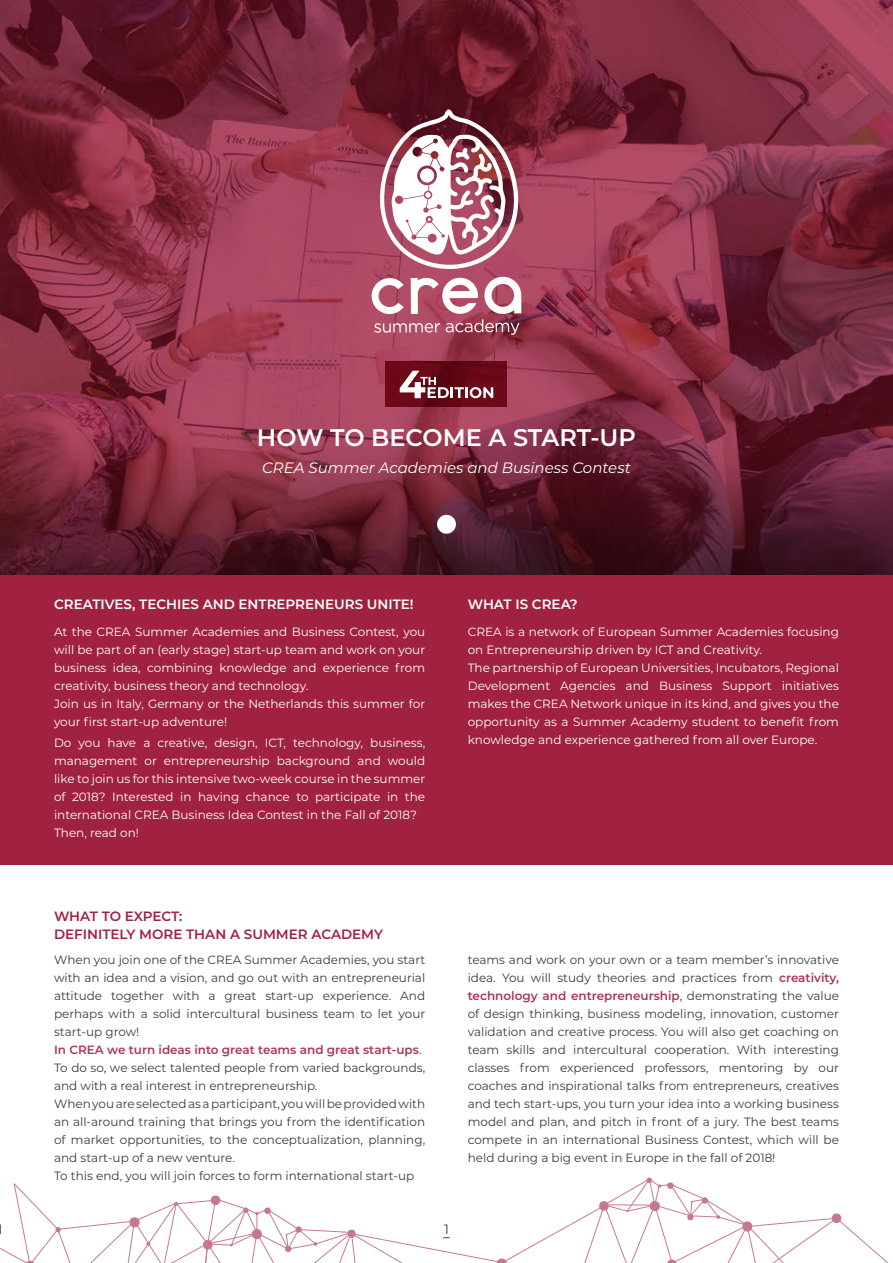
<style>
.page{position:relative;width:893px;height:1263px;background:#fff}
.page>*{position:absolute;margin:0;border:0;box-sizing:border-box;transform-origin:0 0}
.t1{font:600 24px "Montserrat";letter-spacing:-.005em;color:#fff}
.t2{font:italic 15px "Montserrat";color:#fff}
.t3{font:600 13.5px "Montserrat";color:#fff}
.t4{font:600 13.5px/18px "Montserrat";color:#a02140}
.t5{font:13.5px "Montserrat";color:#3c3c3b}
.t6{font:12px/18px "Montserrat";color:#3c3c3b}
.t7{font:12px/18px "Montserrat";color:#fff}
.s1{font-weight:600;color:#aa3753}
</style>
<div class="page">
<img style="left:0;top:0;width:893px;height:575px">
<svg style="left:386px;top:362px;width:121px;height:45px;background:#690817"></svg>
<div style="left:0;top:575px;width:893px;height:289px;background:#a02140"></div>
<svg style="left:372px;top:277px;width:149px;height:58px"></svg>
<svg style="left:379px;top:109px;width:140px;height:160px"></svg>
<div style="left:437px;top:515px;width:19px;height:19px;background:#fff;border-radius:50%"></div>
<svg style="left:0;top:1177px;width:889px;height:86px"></svg>
<svg style="left:400px;top:371px;width:93px;height:27px"></svg>
<h1 class="t1" style="left:257px;top:421px;width:380px">HOW TO BECOME A START-UP</h1>
<p class="t2" style="left:262px;top:458px;width:370px">CREA Summer Academies and Business Contest</p>
<p class="t3" style="left:54px;top:595px;width:361px">CREATIVES, TECHIES AND ENTREPRENEURS UNITE!</p>
<p class="t7" style="left:54px;top:623px;width:373px">At the CREA Summer Academies and Business Contest, you will be part of an (early stage) start-up team and work on your business idea, combining knowledge and experience from creativity, business theory and technology.<br>Join us in Italy, Germany or the Netherlands this summer for your first start-up adventure!</p>
<p class="t7" style="left:54px;top:734px;width:373px">Do you have a creative, design, ICT, technology, business, management or entrepreneurship background and would like to join us for this intensive two-week course in the summer of 2018? Interested in having chance to participate in the international CREA Business Idea Contest in the Fall of 2018?<br>Then, read on!</p>
<p class="t4" style="left:54px;top:907px;width:331px">WHAT TO EXPECT:<br>DEFINITELY MORE THAN A SUMMER ACADEMY</p>
<p class="t3" style="left:468px;top:595px;width:111px">WHAT IS CREA?</p>
<p class="t7" style="left:468px;top:623px;width:373px">CREA is a network of European Summer Academies focusing on Entrepreneurship driven by ICT and Creativity.<br>The partnership of European Universities, Incubators, Regional Development Agencies and Business Support initiatives makes the CREA Network unique in its kind, and gives you the opportunity as a Summer Academy student to benefit from knowledge and experience gathered from all over Europe.</p>
<p class="t6" style="left:54px;top:950px;width:373px">When you join one of the CREA Summer Academies, you start with an idea and a vision, and go out with an entrepreneurial attitude together with a great start-up experience. And perhaps with a solid intercultural business team to let your start-up grow!<br><span class="s1">In CREA we turn ideas into great teams and great start-ups</span>.<br>To do so, we select talented people from varied backgrounds, and with a real interest in entrepreneurship.<br>When you are selected as a participant, you will be provided with an all-around training that brings you from the identification of market opportunities, to the conceptualization, planning, and start-up of a new venture.<br>To this end, you will join forces to form international start-up</p>
<p class="t6" style="left:468px;top:950px;width:373px;text-align:justify">teams and work on your own or a team member’s innovative idea. You will study theories and practices from <span class="s1">creativity, technology and entrepreneurship</span>, demonstrating the value of design thinking, business modeling, innovation, customer validation and creative process. You will also get coaching on team skills and intercultural cooperation. With interesting classes from experienced professors, mentoring by our coaches and inspirational talks from entrepreneurs, creatives and tech start-ups, you turn your idea into a working business model and plan, and pitch in front of a jury. The best teams compete in an international Business Contest, which will be held during a big event in Europe in the fall of 2018!</p>
<p class="t5" style="left:444px;top:1219px;width:6px">1</p>
</div>
